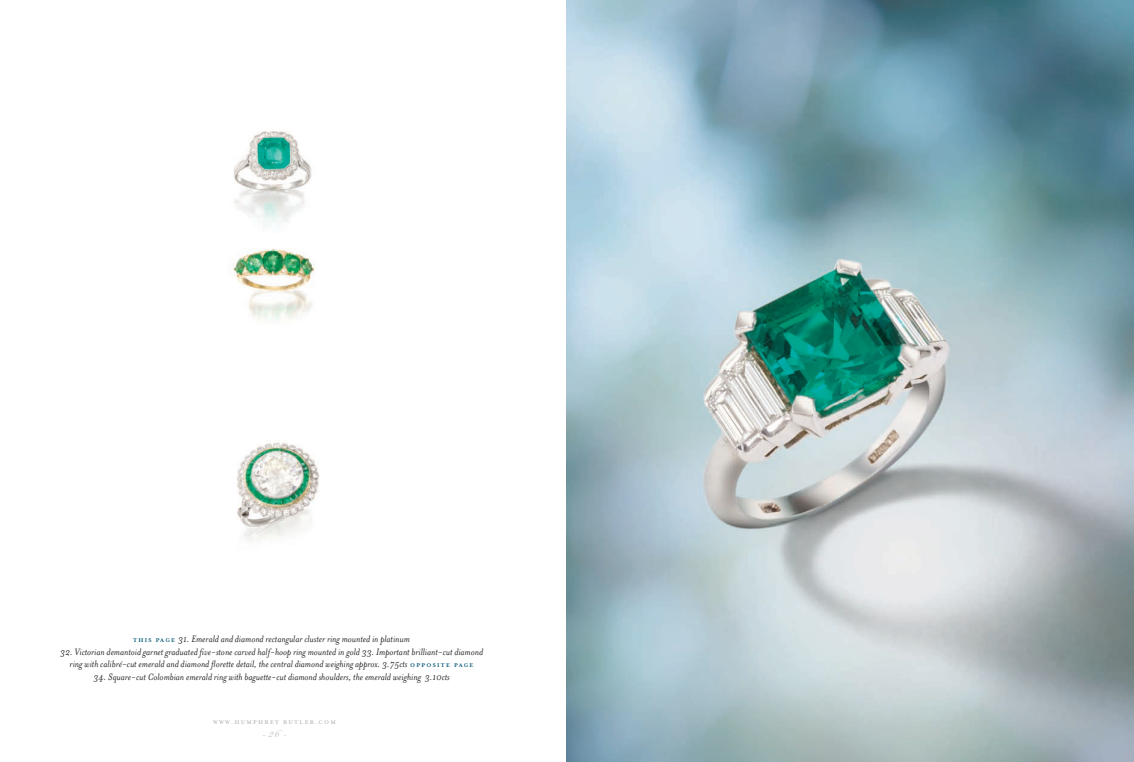
<style>
.page{position:relative;width:1134px;height:762px;background:#fff}
.page>*{position:absolute;margin:0;border:0;box-sizing:border-box;transform-origin:0 0}
.t1{font:italic 10.62px/12.8px "Mrs Eaves";color:#231f20;text-align:center}
.t2{font:10px "Snell Roundhand Script";color:#adaeb2}
.t3{font:700 6.25px "Mrs Eaves";letter-spacing:.2em;color:#bcbdc0}
.s1{font-weight:700;font-style:normal;font-size:6.25px;color:#005576}
.s2{font-family:"Mrs Eaves";font-weight:700;font-size:7.5px;color:#c7c8ca}
</style>
<div class="page">
<img style="left:237px;top:440px;width:83px;height:101px">
<img style="left:233px;top:131px;width:79px;height:94px">
<img style="left:567px;top:0;width:567px;height:762px">
<img style="left:230px;top:249px;width:85px;height:71px">
<p class="t1" style="left:133px;top:632px;width:278px"><span class="s1">T H I S PA G E</span> 31. Emerald and diamond rectangular cluster ring mounted in platinum</p>
<p class="t1" style="left:60px;top:645px;width:424px">32. Victorian demantoid garnet graduated five-stone carved half-hoop ring mounted in gold 33. Important brilliant-cut diamond ring with calibré-cut emerald and diamond florette detail, the central diamond weighing approx. 3.75cts <span class="s1">O P P O S I T E PA G E</span></p>
<p class="t1" style="left:93px;top:670px;width:358px">34. Square-cut Colombian emerald ring with baguette-cut diamond shoulders, the emerald weighing 3.10cts</p>
<p class="t3" style="left:213px;top:719px;width:124px">WWW.HUMPHREY BUTLER.COM</p>
<p class="t2" style="left:262px;top:728px;width:26px"><span class="s2">-</span> 26 -</p>
</div>
